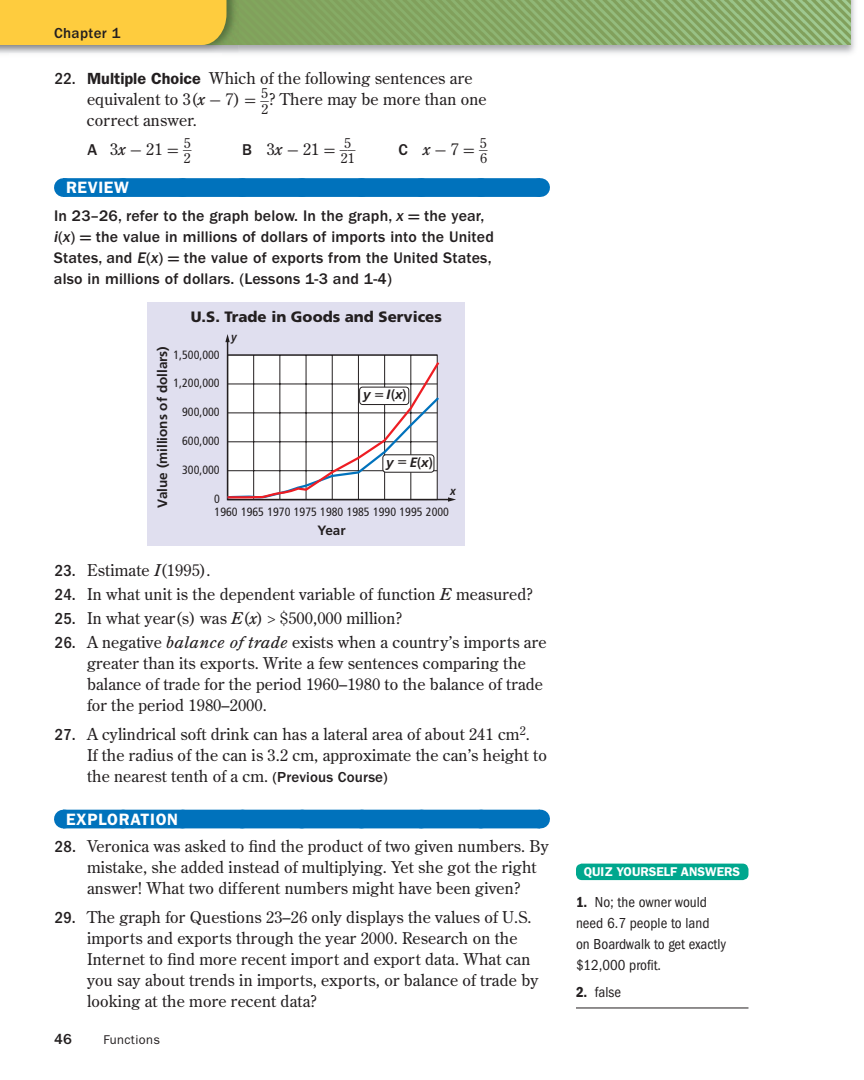
<style>
.page{position:relative;width:864px;height:1080px;background:#fff}
.page>*{position:absolute;margin:0;border:0;box-sizing:border-box;transform-origin:0 0}
.t1{font:600 16.5px "ITC Franklin Gothic Std";letter-spacing:.04em;color:#fff}
.t2{font:16.2px/21px "Century Old Style Std";letter-spacing:.01em;color:#231f20}
.t3{font:16.2px "Uni Math";color:#231f20}
.t4{font:500 15.9px/21px "ITC Franklin Gothic Std";letter-spacing:.01em;color:#231f20}
.t5{font:condensed 15px/21px "ITC Franklin Gothic Std";color:#231f20}
.t6{font:900 15px "Frutiger LT Std";color:#231f20}
.t7{font:500 15px "ITC Franklin Gothic Std";letter-spacing:.025em;color:#231f20}
.t8{font:13.8px "Century Old Style Std";color:#231f20}
.t9{font:700 13.5px "Frutiger LT Std";color:#231f20}
.t10{font:italic 700 13.5px "Frutiger LT Std";color:#231f20}
.t11{font:600 12.75px "ITC Franklin Gothic Std";color:#fff}
.t12{font:12.75px "ITC Franklin Gothic Std";letter-spacing:.03em;color:#231f20}
.t13{font:condensed 12px "Frutiger LT Std";color:#231f20}
.t14{font:italic 700 12px "Frutiger LT Std";color:#231f20;scale:.85 1}
.s1{font-family:"ITC Franklin Gothic Std";font-weight:500;font-stretch:condensed;font-size:16.5px}
.s2{font-family:"ITC Franklin Gothic Std";font-weight:600}
.s3{font-style:italic}
.s4{font-family:"Uni Math"}
.s5{font-family:"ITC Franklin Gothic Std";font-weight:500}
.s6{font-family:"Century Old Style Std";font-style:italic}
.s7{font-family:"Century Old Style Std"}
.s8{font-family:"ITC Franklin Gothic Std Med It";font-weight:400}
.s9{font-family:"Uni Math";font-weight:700;font-size:16.2px}
.s10{font-family:"Uni Math";font-style:normal;font-size:12px}
.s11{font-style:normal;font-stretch:condensed}
.s12{font-family:"ITC Franklin Gothic Std";font-weight:500;font-size:15px}
.s13{font-family:"ITC Franklin Gothic Std Dm Cd";font-stretch:normal}
</style>
<div class="page">
<img style="left:222px;top:0;width:633px;height:54px">
<img style="left:239px;top:0;width:611px;height:45px">
<img style="left:226px;top:0;width:13px;height:45px">
<div style="left:63px;top:178px;width:477px;height:19px;background:#0072bc"></div>
<svg style="left:124px;top:178px;width:386px;height:19px"></svg>
<svg style="left:540px;top:178px;width:1px;height:19px"></svg>
<div style="left:63px;top:810px;width:477px;height:18px;background:#0072bc"></div>
<svg style="left:540px;top:810px;width:1px;height:18px"></svg>
<div style="left:148px;top:302px;width:317px;height:244px;background:#e0dfef"></div>
<svg style="left:225px;top:334px;width:231px;height:168px"></svg>
<div style="left:360px;top:387px;width:49px;height:18px;background:#fff;border-radius:3px"></div>
<div style="left:359px;top:387px;width:50px;height:18px;border:1px solid #231f20;border-radius:3px"></div>
<div style="left:383px;top:455px;width:51px;height:17px;background:#fff;border-radius:3px"></div>
<div style="left:382px;top:454px;width:52px;height:19px;border:1px solid #231f20;border-radius:3px"></div>
<hr style="left:576px;top:1008px;width:172px;height:1px;background:#231f20">
<div style="left:576px;top:864px;width:172px;height:16px;background:#00a78e;border-radius:6px"></div>
<div style="left:0;top:0;width:226px;height:45px;background:#fecc3e"></div>
<p class="t7" style="left:54px;top:27px;width:68px">Chapter 1</p>
<p class="t2" style="left:87px;top:69px;width:401px;text-indent:-32px"><span class="s1">22.</span> <span class="s2">Multiple Choice</span> Which of the following sentences are equivalent to 3(<span class="s3">x</span> <span class="s4">-</span> 7) <span class="s4">=</span> <sup>_</sup><sup>5</sup>? There may be more than one</p>
<p class="t8" style="left:261px;top:103px;width:8px">2</p>
<p class="t2" style="left:87px;top:107px;width:111px;line-height:28.5px">correct answer.<br><span class="s5">A</span> 3<span class="s3">x</span> <span class="s4">-</span> 21 <span class="s4">=</span> <sup>_</sup><sup>5</sup></p>
<p class="t8" style="left:184px;top:153px;width:8px">2</p>
<p class="t2" style="left:242px;top:140px;width:115px"><span class="s5">B</span> 3<span class="s3">x</span> <span class="s4">-</span> 21 <span class="s4">=</span> <sup>__</sup><sup>5</sup></p>
<p class="t8" style="left:341px;top:153px;width:15px">21</p>
<p class="t3" style="left:398px;top:143px;width:91px"><span class="s5">C</span> <span class="s6">x</span> - <span class="s7">7</span> = <sup>_</sup><sup>5</sup></p>
<p class="t8" style="left:480px;top:153px;width:8px">6</p>
<p class="t1" style="left:66px;top:182px;width:65px">REVIEW</p>
<p class="t4" style="left:54px;top:206px;width:441px">In 23–26, refer to the graph below. In the graph, <span class="s8">x</span> <span class="s9">=</span> the year, <span class="s8">i</span>(<span class="s8">x</span>) <span class="s9">=</span> the value in millions of dollars of imports into the United States, and <span class="s8">E</span>(<span class="s8">x</span>) <span class="s9">=</span> the value of exports from the United States, also in millions of dollars. (Lessons 1-3 and 1-4)</p>
<p class="t6" style="left:191px;top:308px;width:253px">U.S. Trade in Goods and Services</p>
<p class="t14" style="left:231px;top:330px;width:8px">y</p>
<p class="t9" style="left:154px;top:508px;width:163px;rotate:-90deg">Value (millions of dollars)</p>
<p class="t13" style="left:174px;top:347px;width:48px">1,500,000</p>
<p class="t13" style="left:174px;top:376px;width:48px">1,200,000</p>
<p class="t10" style="left:363px;top:386px;width:45px">y <span class="s10">=</span> I<span class="s11">(</span>x<span class="s11">)</span></p>
<p class="t13" style="left:182px;top:405px;width:39px">900,000</p>
<p class="t13" style="left:182px;top:434px;width:39px">600,000</p>
<p class="t10" style="left:386px;top:454px;width:48px">y <span class="s10">=</span> E<span class="s11">(</span>x<span class="s11">)</span></p>
<p class="t13" style="left:182px;top:463px;width:39px">300,000</p>
<p class="t14" style="left:450px;top:483px;width:8px">x</p>
<p class="t13" style="left:214px;top:492px;width:7px">0</p>
<p class="t13" style="left:215px;top:505px;width:236px">1960 1965 1970 1975 1980 1985 1990 1995 2000</p>
<p class="t9" style="left:318px;top:522px;width:30px">Year</p>
<p class="t2" style="left:55px;top:561px;width:157px"><span class="s1">23.</span> Estimate <span class="s3">I</span>(1995).</p>
<p class="t2" style="left:55px;top:585px;width:480px"><span class="s1">24.</span> In what unit is the dependent variable of function <span class="s3">E</span> measured?</p>
<p class="t2" style="left:55px;top:609px;width:349px"><span class="s1">25.</span> In what year(s) was <span class="s3">E</span>(<span class="s3">x</span>) &gt; $500,000 million?</p>
<p class="t2" style="left:87px;top:633px;width:461px;text-indent:-32px"><span class="s1">26.</span> A negative <span class="s3">balance of trade</span> exists when a country’s imports are greater than its exports. Write a few sentences comparing the balance of trade for the period 1960–1980 to the balance of trade for the period 1980–2000.</p>
<p class="t2" style="left:87px;top:725px;width:461px;text-indent:-32px"><span class="s1">27.</span> A cylindrical soft drink can has a lateral area of about 241 cm<sup>2</sup>.<br>If the radius of the can is 3.2 cm, approximate the can’s height to the nearest tenth of a cm. <span class="s12">(Previous Course)</span></p>
<p class="t1" style="left:66px;top:813px;width:114px">EXPLORATION</p>
<p class="t2" style="left:87px;top:837px;width:464px;text-indent:-32px"><span class="s1">28.</span> Veronica was asked to find the product of two given numbers. By mistake, she added instead of multiplying. Yet she got the right answer! What two different numbers might have been given?</p>
<p class="t2" style="left:87px;top:908px;width:453px;text-indent:-32px"><span class="s1">29.</span> The graph for Questions 23–26 only displays the values of U.S. imports and exports through the year 2000. Research on the Internet to find more recent import and export data. What can you say about trends in imports, exports, or balance of trade by looking at the more recent data?</p>
<p class="t7" style="left:54px;top:1034px;width:20px">46</p>
<p class="t12" style="left:103px;top:1035px;width:58px">Functions</p>
<p class="t11" style="left:584px;top:867px;width:158px">QUIZ YOURSELF ANSWERS</p>
<p class="t5" style="left:576px;top:893px;width:152px"><span class="s13">1.</span> No; the owner would need 6.7 people to land on Boardwalk to get exactly $12,000 profit.</p>
<p class="t5" style="left:576px;top:983px;width:47px"><span class="s13">2.</span> false</p>
</div>
